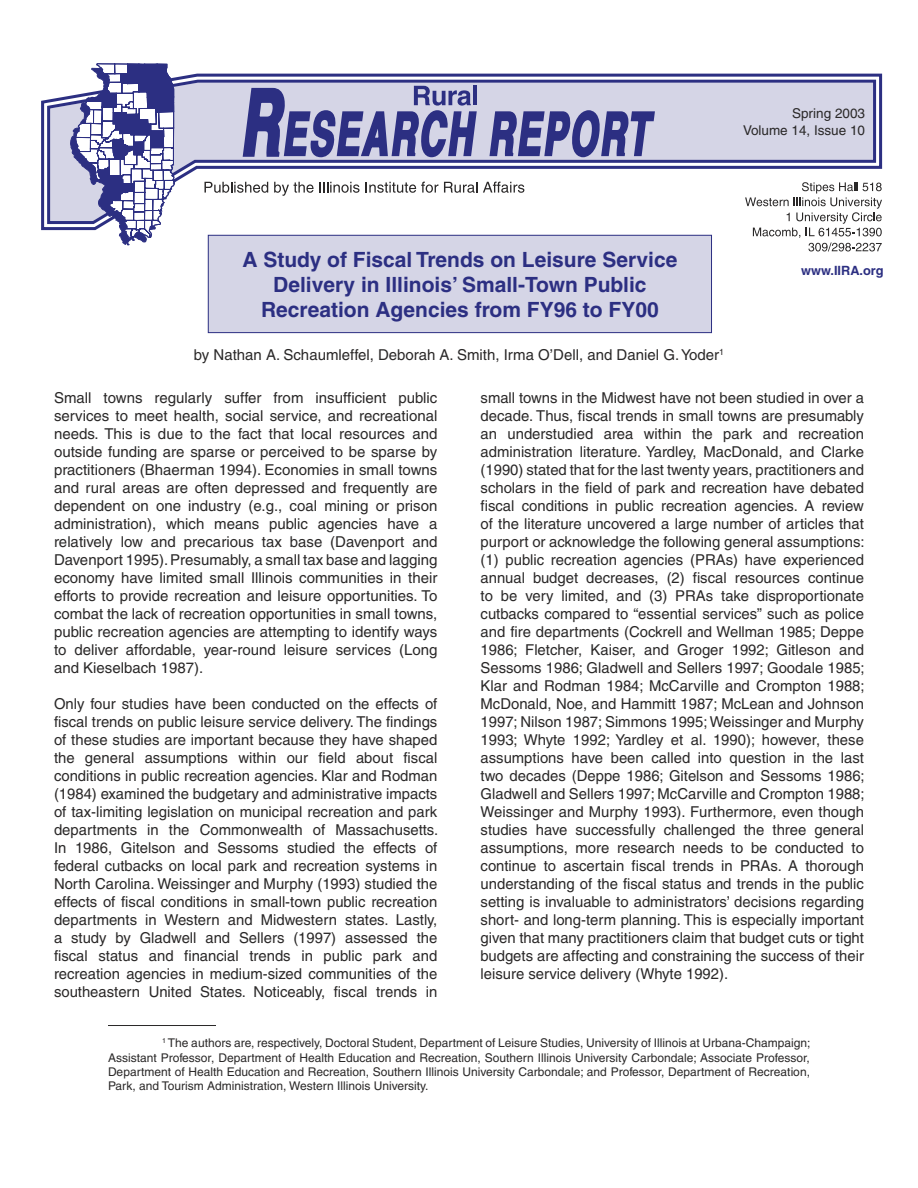
<style>
.page{position:relative;width:918px;height:1188px;background:#fff}
.page>*{position:absolute;margin:0;border:0;box-sizing:border-box;transform-origin:0 0}
.Big_Box_Head{font:700 21px/25.2px "Helvetica";color:#2c2f82;text-align:center}
.Body_text{font:15px/18px "Helvetica";color:#2a2828;text-align:justify}
.author{font:15px "Helvetica";color:#2a2828}
.t1{font:13.5px/16.2px "Helvetica";color:#2a2828;text-align:right}
.t2{font:700 12.75px "Helvetica";color:#2c2f82}
.footnote{font:12px/14.4px "Helvetica";color:#2a2828;text-align:justify}
</style>
<div class="page">
<svg style="left:41px;top:73px;width:842px;height:158px"></svg>
<svg style="left:204px;top:182px;width:64px;height:11px"></svg>
<svg style="left:274px;top:182px;width:40px;height:14px"></svg>
<svg style="left:320px;top:182px;width:40px;height:11px"></svg>
<svg style="left:366px;top:182px;width:72px;height:11px"></svg>
<svg style="left:444px;top:182px;width:33px;height:11px"></svg>
<svg style="left:483px;top:182px;width:41px;height:11px"></svg>
<svg style="left:745px;top:182px;width:137px;height:69px"></svg>
<svg style="left:241px;top:73px;width:415px;height:86px;background:#9293be"></svg>
<svg style="left:70px;top:63px;width:105px;height:182px"></svg>
<div style="left:208px;top:235px;width:504px;height:98px;background:#d5d5e6"></div>
<div style="left:208px;top:235px;width:504px;height:98px;border:1px solid #2c2f82"></div>
<hr style="left:108px;top:1025px;width:108px;height:1px;background:#2a2828">
<p class="t1" style="left:743px;top:106px;width:123px">Spring 2003<br>Volume 14, Issue 10</p>
<p class="Big_Box_Head" style="left:242px;top:247px;width:436px">A Study of Fiscal Trends on Leisure Service<br>Delivery in Illinois’ Small-Town Public<br>Recreation Agencies from FY96 to FY00</p>
<p class="author" style="left:194px;top:346px;width:532px">by Nathan A. Schaumleffel, Deborah A. Smith, Irma O’Dell, and Daniel G. Yoder<sup>1</sup></p>
<p class="t2" style="left:801px;top:262px;width:84px">www.IIRA.org</p>
<p class="Body_text" style="left:54px;top:388px;width:385px">Small towns regularly suffer from insufficient public services to meet health, social service, and recreational needs. This is due to the fact that local resources and outside funding are sparse or perceived to be sparse by practitioners (Bhaerman 1994). Economies in small towns and rural areas are often depressed and frequently are dependent on one industry (e.g., coal mining or prison administration), which means public agencies have a relatively low and precarious tax base (Davenport and Davenport 1995). Presumably, a small tax base and lagging economy have limited small Illinois communities in their efforts to provide recreation and leisure opportunities. To combat the lack of recreation opportunities in small towns, public recreation agencies are attempting to identify ways to deliver affordable, year-round leisure services (Long and Kieselbach 1987).</p>
<p class="Body_text" style="left:54px;top:694px;width:386px">Only four studies have been conducted on the effects of fiscal trends on public leisure service delivery. The findings of these studies are important because they have shaped the general assumptions within our field about fiscal conditions in public recreation agencies. Klar and Rodman (1984) examined the budgetary and administrative impacts of tax-limiting legislation on municipal recreation and park departments in the Commonwealth of Massachusetts.<br>In 1986, Gitelson and Sessoms studied the effects of federal cutbacks on local park and recreation systems in North Carolina. Weissinger and Murphy (1993) studied the effects of fiscal conditions in small-town public recreation departments in Western and Midwestern states. Lastly, a study by Gladwell and Sellers (1997) assessed the fiscal status and financial trends in public park and recreation agencies in medium-sized communities of the southeastern United States. Noticeably, fiscal trends in</p>
<p class="Body_text" style="left:481px;top:388px;width:386px">small towns in the Midwest have not been studied in over a decade. Thus, fiscal trends in small towns are presumably an understudied area within the park and recreation administration literature. Yardley, MacDonald, and Clarke (1990) stated that for the last twenty years, practitioners and scholars in the field of park and recreation have debated fiscal conditions in public recreation agencies. A review of the literature uncovered a large number of articles that purport or acknowledge the following general assumptions: (1) public recreation agencies (PRAs) have experienced annual budget decreases, (2) fiscal resources continue to be very limited, and (3) PRAs take disproportionate cutbacks compared to “essential services” such as police and fire departments (Cockrell and Wellman 1985; Deppe 1986; Fletcher, Kaiser, and Groger 1992; Gitleson and Sessoms 1986; Gladwell and Sellers 1997; Goodale 1985; Klar and Rodman 1984; McCarville and Crompton 1988; McDonald, Noe, and Hammitt 1987; McLean and Johnson 1997; Nilson 1987; Simmons 1995; Weissinger and Murphy 1993; Whyte 1992; Yardley et al. 1990); however, these assumptions have been called into question in the last two decades (Deppe 1986; Gitelson and Sessoms 1986; Gladwell and Sellers 1997; McCarville and Crompton 1988; Weissinger and Murphy 1993). Furthermore, even though studies have successfully challenged the three general assumptions, more research needs to be conducted to continue to ascertain fiscal trends in PRAs. A thorough understanding of the fiscal status and trends in the public setting is invaluable to administrators’ decisions regarding short- and long-term planning. This is especially important given that many practitioners claim that budget cuts or tight budgets are affecting and constraining the success of their leisure service delivery (Whyte 1992).</p>
<p class="footnote" style="left:108px;top:1036px;width:704px;text-indent:54px"><sup>1</sup> The authors are, respectively, Doctoral Student, Department of Leisure Studies, University of Illinois at Urbana-Champaign; Assistant Professor, Department of Health Education and Recreation, Southern Illinois University Carbondale; Associate Professor, Department of Health Education and Recreation, Southern Illinois University Carbondale; and Professor, Department of Recreation, Park, and Tourism Administration, Western Illinois University.</p>
</div>
